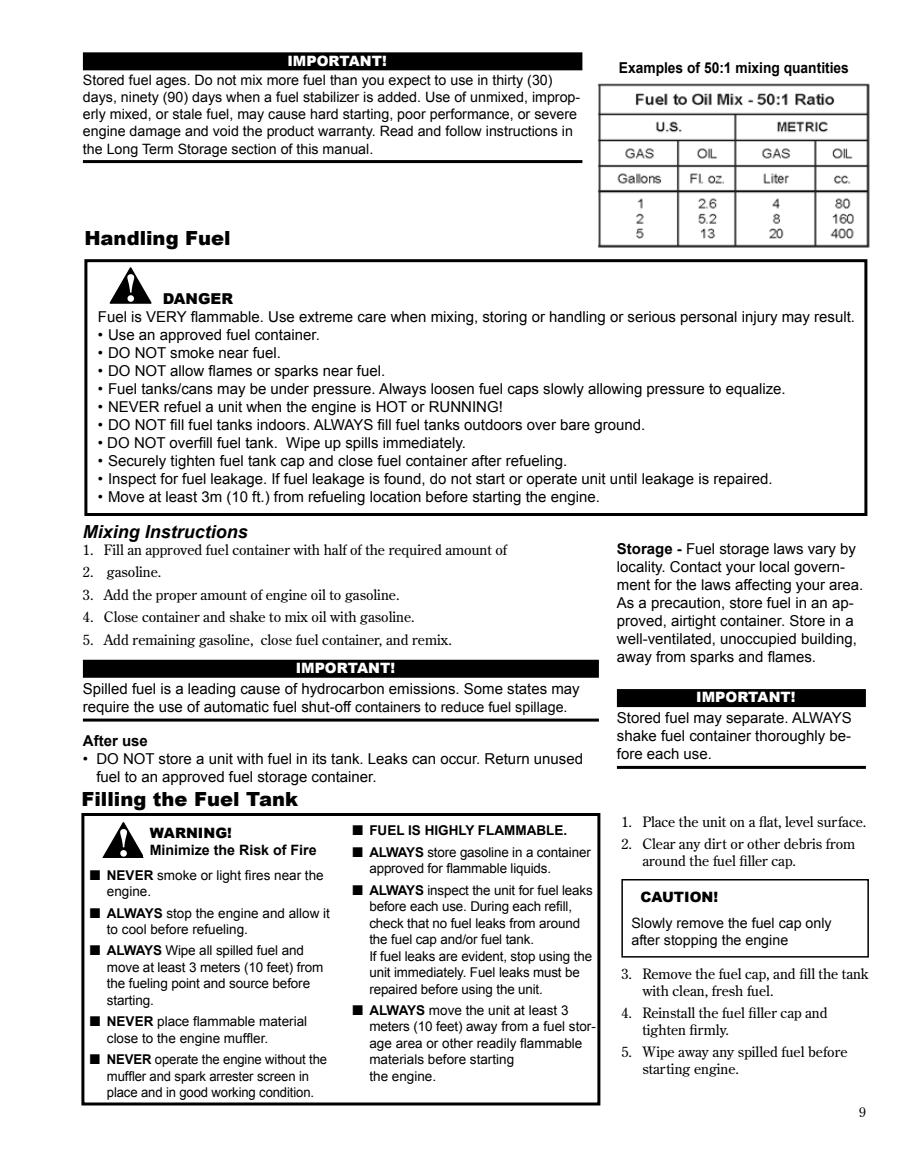
<style>
.page{position:relative;width:918px;height:1161px;background:#fff}
.page>*{position:absolute;margin:0;border:0;box-sizing:border-box;transform-origin:0 0}
.t1{font:900 19.5px "Arial";color:#000}
.t2{font:italic 700 18px "Arial";color:#000}
.t3{font:15px/18px "Arial";color:#000}
.t4{font:700 15px "Arial";color:#000;scale:.92 1}
.t5{font:700 15px "Arial";color:#000}
.t6{font:900 15px "Arial";color:#000}
.t7{font:14.25px/16.5px "Century Old Style Std";color:#000}
.t8{font:14.25px/17.1px "Arial";color:#000}
.t9{font:900 14.25px "Arial";color:#fff}
.t10{font:700 14.25px "Arial";color:#000}
.t11{font:900 14.25px "Arial";color:#000}
.t12{font:13.5px/16.5px "Arial";letter-spacing:-.01em;color:#000}
.t13{font:700 13.5px "Arial";color:#000}
.t14{font:13.5px "Century Old Style Std";color:#000}
.s1{font-weight:700}
.s2{font-size:14.25px}
.s3{font-size:21px}
.s4{font-weight:400;font-size:21px}
</style>
<div class="page">
<img style="left:597px;top:83px;width:273px;height:165px">
<div style="left:83px;top:52px;width:499px;height:18px;background:#000"></div>
<hr style="left:83px;top:160px;width:499px;height:3px;background:#000">
<div style="left:84px;top:259px;width:783px;height:257px;border:3px solid #000"></div>
<svg style="left:110px;top:267px;width:42px;height:37px"></svg>
<div style="left:617px;top:689px;width:249px;height:18px;background:#000"></div>
<hr style="left:617px;top:766px;width:249px;height:3px;background:#000">
<div style="left:83px;top:660px;width:516px;height:18px;background:#000"></div>
<hr style="left:83px;top:719px;width:516px;height:3px;background:#000">
<div style="left:621px;top:879px;width:248px;height:79px;border:2px solid #000"></div>
<div style="left:81px;top:813px;width:519px;height:293px;border:3px solid #000"></div>
<svg style="left:102px;top:822px;width:42px;height:36px"></svg>
<p class="t9" style="left:287px;top:50px;width:101px">IMPORTANT!</p>
<p class="t8" style="left:83px;top:72px;width:499px">Stored fuel ages. Do not mix more fuel than you expect to use in thirty (30) days, ninety (90) days when a fuel stabilizer is added. Use of unmixed, improp&shy;erly mixed, or stale fuel, may cause hard starting, poor performance, or severe engine damage and void the product warranty. Read and follow instructions in the Long Term Storage section of this manual.</p>
<h1 class="t1" style="left:84px;top:224px;width:148px">Handling Fuel</h1>
<p class="t4" style="left:619px;top:58px;width:252px">Examples of 50:1 mixing quantities</p>
<p class="t6" style="left:163px;top:288px;width:72px">DANGER</p>
<p class="t3" style="left:98px;top:308px;width:759px">Fuel is VERY flammable. Use extreme care when mixing, storing or handling or serious personal injury may result.</p>
<p class="t3" style="left:98px;top:326px;width:223px">• Use an approved fuel container.</p>
<p class="t3" style="left:98px;top:344px;width:185px">• DO NOT smoke near fuel.</p>
<p class="t3" style="left:98px;top:362px;width:289px">• DO NOT allow flames or sparks near fuel.</p>
<p class="t3" style="left:98px;top:380px;width:689px">• Fuel tanks/cans may be under pressure. Always loosen fuel caps slowly allowing pressure to equalize.</p>
<p class="t3" style="left:98px;top:398px;width:406px">• NEVER refuel a unit when the engine is HOT or RUNNING!</p>
<p class="t3" style="left:98px;top:416px;width:549px">• DO NOT fill fuel tanks indoors. ALWAYS fill fuel tanks outdoors over bare ground.</p>
<p class="t3" style="left:98px;top:434px;width:370px">• DO NOT overfill fuel tank. Wipe up spills immediately.</p>
<p class="t3" style="left:98px;top:452px;width:471px">• Securely tighten fuel tank cap and close fuel container after refueling.</p>
<p class="t3" style="left:98px;top:470px;width:676px">• Inspect for fuel leakage. If fuel leakage is found, do not start or operate unit until leakage is repaired.</p>
<p class="t3" style="left:98px;top:488px;width:504px">• Move at least 3m (10 ft.) from refueling location before starting the engine.</p>
<p class="t3" style="left:617px;top:540px;width:248px"><span class="s1">Storage -</span> Fuel storage laws vary by locality. Contact your local govern&shy;ment for the laws affecting your area.<br>As a precaution, store fuel in an ap&shy;proved, airtight container. Store in a well-ventilated, unoccupied building, away from sparks and flames.</p>
<p class="t9" style="left:696px;top:687px;width:101px">IMPORTANT!</p>
<p class="t3" style="left:617px;top:709px;width:236px;text-align:justify">Stored fuel may separate. ALWAYS shake fuel container thoroughly be&shy;fore each use.</p>
<p class="t2" style="left:83px;top:520px;width:167px">Mixing Instructions</p>
<p class="t7" style="left:83px;top:541px;width:426px">1. Fill an approved fuel container with half of the required amount of</p>
<p class="t7" style="left:83px;top:563px;width:80px">2. gasoline.</p>
<p class="t7" style="left:83px;top:586px;width:318px">3. Add the proper amount of engine oil to gasoline.</p>
<p class="t7" style="left:83px;top:608px;width:333px">4. Close container and shake to mix oil with gasoline.</p>
<p class="t7" style="left:83px;top:631px;width:371px">5. Add remaining gasoline, close fuel container, and remix.</p>
<p class="t9" style="left:296px;top:658px;width:101px">IMPORTANT!</p>
<p class="t3" style="left:83px;top:680px;width:498px">Spilled fuel is a leading cause of hydrocarbon emissions. Some states may require the use of automatic fuel shut-off <span class="s2">containers to reduce fuel spillage.</span></p>
<p class="t5" style="left:83px;top:731px;width:67px">After use</p>
<p class="t3" style="left:96px;top:750px;width:488px;text-indent:-14px">• DO NOT store a unit with fuel in its tank. Leaks can occur. Return unused fuel to an approved fuel storage container.</p>
<h1 class="t1" style="left:81px;top:785px;width:218px">Filling the Fuel Tank</h1>
<p class="t11" style="left:150px;top:822px;width:84px">WARNING!</p>
<p class="t10" style="left:150px;top:841px;width:169px">Minimize the Risk of Fire</p>
<p class="t12" style="left:107px;top:867px;width:218px;text-indent:-18px"><span class="s3">■</span> <span class="s1">NEVER</span> smoke or light fires near the engine.</p>
<p class="t12" style="left:107px;top:905px;width:225px;text-indent:-18px"><span class="s3">■</span> <span class="s1">ALWAYS</span> stop the engine and allow it to cool before refueling.</p>
<p class="t12" style="left:107px;top:943px;width:218px;text-indent:-18px"><span class="s3">■</span> <span class="s1">ALWAYS</span> Wipe all spilled fuel and move at least 3 meters (10 feet) from the fueling point and source before starting.</p>
<p class="t12" style="left:107px;top:1013px;width:202px;text-indent:-18px"><span class="s3">■</span> <span class="s1">NEVER</span> place flammable material close to the engine muffler.</p>
<p class="t12" style="left:89px;top:1051px;width:240px;text-align:center"><span class="s3">■</span> <span class="s1">NEVER</span> operate the engine without the muffler and spark arrester screen in<br>place and in good working condition.</p>
<p class="t13" style="left:351px;top:822px;width:217px"><span class="s4">■</span> FUEL IS HIGHLY FLAMMABLE.</p>
<p class="t12" style="left:369px;top:844px;width:223px;text-indent:-18px"><span class="s3">■</span> <span class="s1">ALWAYS</span> store gasoline in a container approved for flammable liquids.</p>
<p class="t12" style="left:369px;top:882px;width:225px;text-indent:-18px"><span class="s3">■</span> <span class="s1">ALWAYS</span> inspect the unit for fuel leaks before each use. During each refill, check that no fuel leaks from around the fuel cap and/or fuel tank.<br>If fuel leaks are evident, stop using the unit immediately. Fuel leaks must be repaired before using the unit.</p>
<p class="t12" style="left:369px;top:1002px;width:228px;text-indent:-18px"><span class="s3">■</span> <span class="s1">ALWAYS</span> move the unit at least 3 meters (10 feet) away from a fuel stor&shy;age area or other readily flammable materials before starting<br>the engine.</p>
<p class="t7" style="left:621px;top:813px;width:247px">1. Place the unit on a flat, level surface.</p>
<p class="t7" style="left:642px;top:836px;width:214px;text-indent:-21px">2. Clear any dirt or other debris from around the fuel filler cap.</p>
<p class="t11" style="left:640px;top:886px;width:79px">CAUTION!</p>
<p class="t8" style="left:631px;top:914px;width:202px">Slowly remove the fuel cap only after stopping the engine</p>
<p class="t7" style="left:642px;top:966px;width:228px;text-indent:-21px">3. Remove the fuel cap, and fill the tank with clean, fresh fuel.</p>
<p class="t7" style="left:642px;top:1005px;width:187px;text-indent:-21px">4. Reinstall the fuel filler cap and tighten firmly.</p>
<p class="t7" style="left:642px;top:1044px;width:207px;text-indent:-21px">5. Wipe away any spilled fuel before starting engine.</p>
<p class="t14" style="left:859px;top:1104px;width:8px">9</p>
</div>
